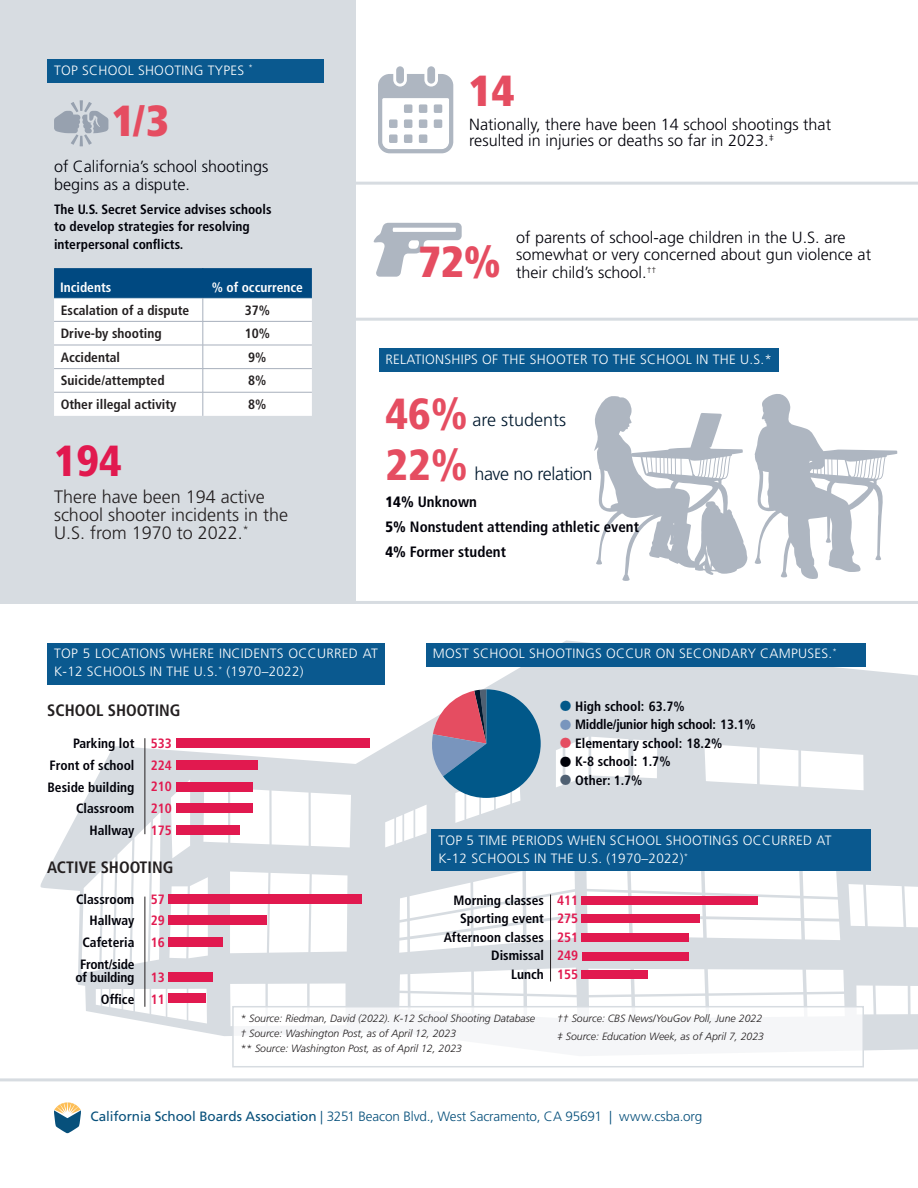
<style>
.page{position:relative;width:918px;height:1188px;background:#fff}
.page>*{position:absolute;margin:0;border:0;box-sizing:border-box;transform-origin:0 0}
.t1{font:900 condensed 43.5px "Frutiger LT Std";color:#e54d61}
.t2{font:900 condensed 43.5px "Frutiger LT Std";color:#e54d61}
.t3{font:900 condensed 43.5px "Frutiger LT Std";color:#e1194f}
.t4{font:300 18px/18px "Frutiger LT Std";color:#231f20}
.t5{font:300 18px "Frutiger LT Std";letter-spacing:-.02em;color:#00192e}
.t6{font:300 18px "Frutiger LT Std";color:#00192e}
.t7{font:700 condensed 16.5px "Frutiger LT Std";color:#231f20}
.t8{font:300 16.2px/16.2px "Frutiger LT Std";color:#000109}
.t9{font:700 condensed 15px/24.8px "Frutiger LT Std";color:#000109}
.t10{font:700 condensed 13.5px/18.6px "Frutiger LT Std";color:#000109;text-align:right}
.t11{font:300 13.5px/18px "Frutiger LT Std";letter-spacing:.02em;color:#fff}
.t12{font:700 condensed 13.5px "Frutiger LT Std";color:#231f20}
.t13{font:300 13.5px "Frutiger LT Std";letter-spacing:-.005em;color:#07507b}
.t14{font:700 condensed 13.5px/21.6px "Frutiger LT Std";color:#e1194f;text-align:justify}
.t15{font:700 condensed 13.5px "Frutiger LT Std";color:#fff}
.t16{font:700 condensed 13.5px/21.6px "Frutiger LT Std";letter-spacing:-.02em;color:#000109;text-align:right}
.t17{font:italic 300 10.5px/15px "Frutiger LT Std";color:#231f20}
.t18{font:300 8.7px "Frutiger LT Std";color:#231f20}
.s1{font-weight:900}
.s2{font-weight:400}
</style>
<div class="page">
<svg style="left:755px;top:394px;width:143px;height:185px"></svg>
<svg style="left:594px;top:396px;width:154px;height:185px"></svg>
<svg style="left:40px;top:640px;width:878px;height:411px;fill:#d7dce1"></svg>
<div style="left:0;top:0;width:355px;height:604px;background:#d7dce1"></div>
<div style="left:47px;top:59px;width:277px;height:24px;background:#0a598f"></div>
<svg style="left:54px;top:100px;width:54px;height:46px"></svg>
<svg style="left:54px;top:268px;width:258px;height:148px;background:#c8d7e3"></svg>
<hr style="left:346px;top:182px;width:572px;height:3px;background:#d7dce1">
<hr style="left:346px;top:318px;width:572px;height:3px;background:#d7dce1">
<div style="left:47px;top:643px;width:338px;height:41px;background:#0a598f"></div>
<hr style="left:0;top:601px;width:918px;height:3px;background:#d7dce1">
<div style="left:432px;top:830px;width:439px;height:41px;background:#0a598f"></div>
<div style="left:582px;top:896px;width:176px;height:9px;background:#e1194f"></div>
<div style="left:582px;top:914px;width:118px;height:9px;background:#e1194f"></div>
<div style="left:582px;top:933px;width:107px;height:9px;background:#e1194f"></div>
<div style="left:582px;top:952px;width:107px;height:9px;background:#e1194f"></div>
<div style="left:582px;top:970px;width:66px;height:9px;background:#e1194f"></div>
<svg style="left:54px;top:1102px;width:27px;height:32px"></svg>
<div style="left:379px;top:348px;width:399px;height:24px;background:#0a598f"></div>
<svg style="left:374px;top:223px;width:88px;height:54px"></svg>
<div style="left:426px;top:643px;width:439px;height:23px;background:#0a598f"></div>
<svg style="left:430px;top:689px;width:111px;height:109px;background:#637d9e"></svg>
<div style="left:168px;top:894px;width:193px;height:9px;background:#e1194f"></div>
<div style="left:168px;top:915px;width:98px;height:10px;background:#e1194f"></div>
<div style="left:168px;top:937px;width:54px;height:10px;background:#e1194f"></div>
<div style="left:168px;top:972px;width:44px;height:10px;background:#e1194f"></div>
<div style="left:168px;top:993px;width:37px;height:10px;background:#e1194f"></div>
<hr style="left:0;top:1078px;width:918px;height:3px;background:#d7dce1">
<div style="left:233px;top:1007px;width:630px;height:60px;background:#f5f6f8"></div>
<div style="left:232px;top:1006px;width:632px;height:61px;border:2px solid #d7dce1"></div>
<div style="left:177px;top:739px;width:193px;height:9px;background:#e1194f"></div>
<div style="left:177px;top:760px;width:81px;height:10px;background:#e1194f"></div>
<div style="left:177px;top:782px;width:76px;height:10px;background:#e1194f"></div>
<div style="left:177px;top:803px;width:76px;height:10px;background:#e1194f"></div>
<div style="left:177px;top:825px;width:63px;height:10px;background:#e1194f"></div>
<hr style="left:145px;top:738px;width:1px;height:96px;background:#231f20">
<hr style="left:145px;top:897px;width:1px;height:110px;background:#231f20">
<hr style="left:550px;top:894px;width:1px;height:88px;background:#231f20">
<div style="left:427px;top:66px;width:8px;height:18px;background:#aeb6c1;border-radius:4px"></div>
<svg style="left:378px;top:74px;width:75px;height:79px"></svg>
<div style="left:396px;top:66px;width:8px;height:18px;background:#aeb6c1;border-radius:4px"></div>
<div style="left:434px;top:104px;width:8px;height:9px;background:#aeb6c1"></div>
<div style="left:419px;top:104px;width:8px;height:9px;background:#aeb6c1"></div>
<div style="left:404px;top:104px;width:8px;height:9px;background:#aeb6c1"></div>
<div style="left:434px;top:119px;width:8px;height:9px;background:#aeb6c1"></div>
<div style="left:419px;top:119px;width:8px;height:9px;background:#aeb6c1"></div>
<div style="left:404px;top:119px;width:8px;height:9px;background:#aeb6c1"></div>
<div style="left:389px;top:119px;width:9px;height:9px;background:#aeb6c1"></div>
<div style="left:419px;top:134px;width:8px;height:9px;background:#aeb6c1"></div>
<div style="left:404px;top:134px;width:8px;height:9px;background:#aeb6c1"></div>
<div style="left:389px;top:134px;width:9px;height:9px;background:#aeb6c1"></div>
<svg style="left:561px;top:701px;width:10px;height:10px"></svg>
<svg style="left:561px;top:719px;width:10px;height:11px"></svg>
<svg style="left:561px;top:738px;width:10px;height:10px"></svg>
<svg style="left:561px;top:756px;width:10px;height:11px"></svg>
<svg style="left:561px;top:775px;width:10px;height:10px"></svg>
<p class="t11" style="left:54px;top:61px;width:200px">TOP SCHOOL SHOOTING TYPES <sup>*</sup></p>
<h1 class="t1" style="left:112px;top:94px;width:58px">1/3</h1>
<p class="t8" style="left:54px;top:158px;width:216px;line-height:18px">of California’s school shootings begins as a dispute.</p>
<p class="t10" style="left:54px;top:202px;width:219px;line-height:16.2px;text-align:left">The U.S. Secret Service advises schools to develop strategies for resolving</p>
<p class="t10" style="left:54px;top:235px;width:131px">interpersonal conflicts.</p>
<p class="t15" style="left:60px;top:279px;width:53px">Incidents</p>
<p class="t15" style="left:212px;top:279px;width:93px">% of occurrence</p>
<p class="t12" style="left:61px;top:302px;width:130px">Escalation of a dispute</p>
<p class="t12" style="left:245px;top:302px;width:27px">37%</p>
<p class="t12" style="left:61px;top:326px;width:102px">Drive-by shooting</p>
<p class="t12" style="left:245px;top:326px;width:27px">10%</p>
<p class="t12" style="left:61px;top:349px;width:61px">Accidental</p>
<p class="t12" style="left:248px;top:349px;width:20px">9%</p>
<p class="t12" style="left:61px;top:373px;width:105px">Suicide/attempted</p>
<p class="t12" style="left:248px;top:373px;width:20px">8%</p>
<p class="t12" style="left:61px;top:396px;width:117px">Other illegal activity</p>
<p class="t12" style="left:248px;top:396px;width:20px">8%</p>
<h1 class="t3" style="left:54px;top:435px;width:69px">194</h1>
<h2 class="t4" style="left:54px;top:488px;width:236px">There have been 194 active school shooter incidents in the<br>U.S. from 1970 to 2022.<sup>*</sup></h2>
<h1 class="t1" style="left:469px;top:64px;width:47px">14</h1>
<p class="t8" style="left:469px;top:116px;width:363px">Nationally, there have been 14 school shootings that resulted in injuries or deaths so far in 2023.<sup>‡</sup></p>
<h1 class="t1" style="left:418px;top:235px;width:84px">72%</h1>
<p class="t8" style="left:516px;top:230px;width:356px">of parents of school-age children in the U.S. are somewhat or very concerned about gun violence at</p>
<p class="t8" style="left:516px;top:264px;width:132px">their child’s school.</p>
<p class="t18" style="left:647px;top:265px;width:11px">††</p>
<p class="t11" style="left:385px;top:350px;width:388px">RELATIONSHIPS OF THE SHOOTER TO THE SCHOOL IN THE U.S.*</p>
<h1 class="t2" style="left:385px;top:388px;width:84px">46%</h1>
<h2 class="t6" style="left:472px;top:410px;width:95px">are students</h2>
<h1 class="t2" style="left:385px;top:439px;width:84px">22%</h1>
<h2 class="t5" style="left:474px;top:464px;width:120px">have no relation</h2>
<p class="t9" style="left:385px;top:490px;width:255px"><span class="s1">14%</span> Unknown<br><span class="s1">5%</span> Nonstudent attending athletic event<br><span class="s1">4%</span> Former student</p>
<p class="t11" style="left:54px;top:645px;width:325px">TOP 5 LOCATIONS WHERE INCIDENTS OCCURRED AT<br>K-12 SCHOOLS IN THE U.S.<sup>*</sup> (1970–2022)</p>
<p class="t7" style="left:47px;top:701px;width:135px">SCHOOL SHOOTING</p>
<p class="t10" style="left:47px;top:733px;width:89px;line-height:21.6px">Parking lot<br>Front of school<br>Beside building<br>Classroom<br>Hallway</p>
<p class="t14" style="left:151px;top:733px;width:23px">533<br>224<br>210<br>210<br>175</p>
<p class="t7" style="left:47px;top:857px;width:128px">ACTIVE SHOOTING</p>
<p class="t10" style="left:76px;top:888px;width:60px;line-height:21.6px">Classroom<br>Hallway<br>Cafeteria<br>Front/side</p>
<p class="t16" style="left:76px;top:967px;width:60px">of building<br>Office</p>
<p class="t14" style="left:151px;top:888px;width:16px">57<br>29<br>16</p>
<p class="t14" style="left:151px;top:967px;width:16px">13<br>11</p>
<p class="t11" style="left:433px;top:645px;width:406px">MOST SCHOOL SHOOTINGS OCCUR ON SECONDARY CAMPUSES.<sup>*</sup></p>
<p class="t10" style="left:575px;top:697px;width:182px;text-align:left">High school: 63.7%<br>Middle/junior high school: 13.1%<br>Elementary school: 18.2%<br>K-8 school: 1.7%<br>Other: 1.7%</p>
<p class="t11" style="left:438px;top:832px;width:395px">TOP 5 TIME PERIODS WHEN SCHOOL SHOOTINGS OCCURRED AT<br>K-12 SCHOOLS IN THE U.S. (1970–2022)<sup>*</sup></p>
<p class="t14" style="left:557px;top:891px;width:23px;line-height:18.6px">411<br>275<br>251<br>249<br>155</p>
<p class="t10" style="left:444px;top:891px;width:102px">Morning classes<br>Sporting event<br>Afternoon classes<br>Dismissal<br>Lunch</p>
<p class="t17" style="left:240px;top:1011px;width:296px">* Source: Riedman, David (2022). K-12 School Shooting Database † Source: Washington Post, as of April 12, 2023<br>** Source: Washington Post, as of April 12, 2023</p>
<p class="t17" style="left:557px;top:1010px;width:208px;line-height:18px">†† Source: CBS News/YouGov Poll, June 2022 ‡ Source: Education Week, as of April 7, 2023</p>
<p class="t13" style="left:90px;top:1108px;width:614px"><span class="s2">California School Boards Association</span> | 3251 Beacon Blvd., West Sacramento, CA 95691 | www.csba.org</p>
</div>
